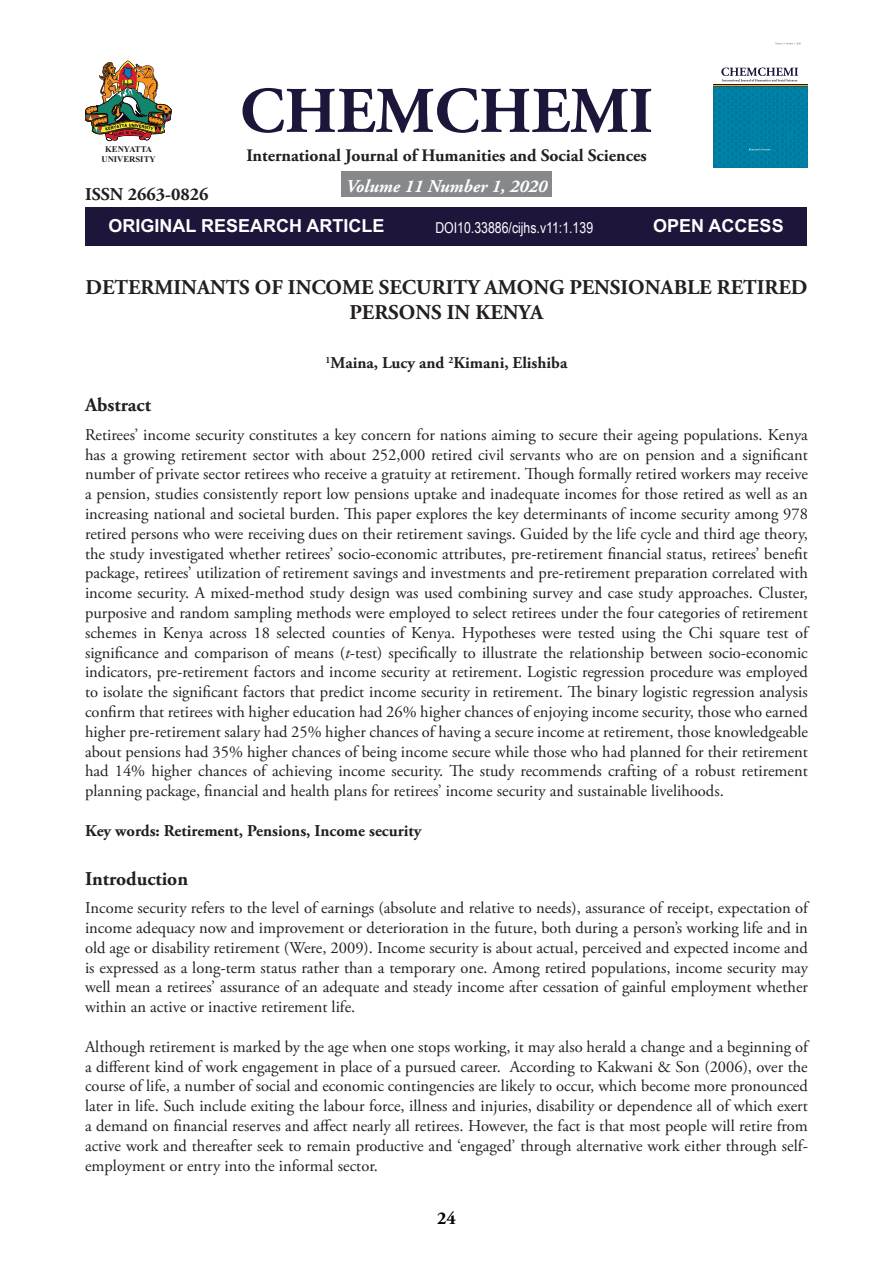
<style>
.page{position:relative;width:893px;height:1263px;background:#fff}
.page>*{position:absolute;margin:0;border:0;box-sizing:border-box;transform-origin:0 0}
.t1{font:700 64.95px "Adobe Garamond Pro";color:#1e153b}
.AT{font:700 21px/25.2px "Adobe Garamond Pro";color:#231f20;text-align:center}
.t2{font:700 19.5px "Adobe Garamond Pro";color:#231f20}
.t3{font:700 18px "Arial";color:#fff}
.t4{font:italic 700 18px "Adobe Garamond Pro";color:#fff}
.t5{font:700 18px "Adobe Garamond Pro";color:#231f20}
.t6{font:700 18px "Adobe Garamond Pro";color:#000}
.t7{font:700 17.55px "Adobe Garamond Pro";color:#231f20}
.t8{font:16.5px/19.8px "Adobe Garamond Pro";color:#231f20;text-align:justify}
.AU{font:700 16.5px "Adobe Garamond Pro";color:#231f20}
.t9{font:15px "Arial Narrow";color:#fff}
.t10{font:700 8.7px/10.4px "Times New Roman";color:#231f20;text-align:center}
.s1{font-style:italic}
</style>
<div class="page">
<div style="left:341px;top:171px;width:211px;height:26px;background:#86888b"></div>
<img style="left:85px;top:60px;width:87px;height:81px">
<div style="left:85px;top:207px;width:722px;height:38px;background:#1e153b"></div>
<svg style="left:775px;top:43px;width:26px;height:2px"></svg>
<svg style="left:713px;top:68px;width:95px;height:100px;background:#258ba8"></svg>
<p class="t10" style="left:101px;top:143px;width:56px">KENYATTA<br>UNIVERSITY</p>
<p class="t5" style="left:85px;top:184px;width:125px">ISSN 2663-0826</p>
<p class="t1" style="left:240px;top:73px;width:415px">CHEMCHEMI</p>
<p class="t7" style="left:246px;top:146px;width:402px">International Journal of Humanities and Social Sciences</p>
<p class="t4" style="left:346px;top:175px;width:203px">Volume 11 Number 1, 2020</p>
<p class="t3" style="left:109px;top:213px;width:278px">ORIGINAL RESEARCH ARTICLE</p>
<p class="t3" style="left:653px;top:213px;width:132px">OPEN ACCESS</p>
<p class="t9" style="left:435px;top:217px;width:159px">DOI10.33886/cijhs.v11:1.139</p>
<p class="AT" style="left:85px;top:275px;width:724px">DETERMINANTS OF INCOME SECURITY AMONG PENSIONABLE RETIRED<br>PERSONS IN KENYA</p>
<p class="AU" style="left:326px;top:353px;width:243px"><sup>1</sup>Maina, Lucy and <sup>2</sup>Kimani, Elishiba</p>
<p class="t2" style="left:85px;top:394px;width:67px">Abstract</p>
<p class="t8" style="left:85px;top:425px;width:724px">Retirees’ income security constitutes a key concern for nations aiming to secure their ageing populations. Kenya has a growing retirement sector with about 252,000 retired civil servants who are on pension and a significant number of private sector retirees who receive a gratuity at retirement. Though formally retired workers may receive a pension, studies consistently report low pensions uptake and inadequate incomes for those retired as well as an increasing national and societal burden. This paper explores the key determinants of income security among 978 retired persons who were receiving dues on their retirement savings. Guided by the life cycle and third age theory, the study investigated whether retirees’ socio-economic attributes, pre-retirement financial status, retirees’ benefit package, retirees’ utilization of retirement savings and investments and pre-retirement preparation correlated with income security. A mixed-method study design was used combining survey and case study approaches. Cluster, purposive and random sampling methods were employed to select retirees under the four categories of retirement schemes in Kenya across 18 selected counties of Kenya. Hypotheses were tested using the Chi square test of significance and comparison of means (<span class="s1">t</span>-test) specifically to illustrate the relationship between socio-economic indicators, pre-retirement factors and income security at retirement. Logistic regression procedure was employed to isolate the significant factors that predict income security in retirement. The binary logistic regression analysis confirm that retirees with higher education had 26% higher chances of enjoying income security, those who earned higher pre-retirement salary had 25% higher chances of having a secure income at retirement, those knowledgeable about pensions had 35% higher chances of being income secure while those who had planned for their retirement had 14% higher chances of achieving income security. The study recommends crafting of a robust retirement planning package, financial and health plans for retirees’ income security and sustainable livelihoods.</p>
<p class="AU" style="left:85px;top:821px;width:338px">Key words: Retirement, Pensions, Income security</p>
<h1 class="t2" style="left:85px;top:867px;width:105px">Introduction</h1>
<p class="t8" style="left:85px;top:899px;width:724px">Income security refers to the level of earnings (absolute and relative to needs), assurance of receipt, expectation of income adequacy now and improvement or deterioration in the future, both during a person’s working life and in old age or disability retirement (Were, 2009). Income security is about actual, perceived and expected income and is expressed as a long-term status rather than a temporary one. Among retired populations, income security may well mean a retirees’ assurance of an adequate and steady income after cessation of gainful employment whether within an active or inactive retirement life.</p>
<p class="t8" style="left:85px;top:1037px;width:724px">Although retirement is marked by the age when one stops working, it may also herald a change and a beginning of a different kind of work engagement in place of a pursued career. According to Kakwani &amp; Son (2006), over the course of life, a number of social and economic contingencies are likely to occur, which become more pronounced later in life. Such include exiting the labour force, illness and injuries, disability or dependence all of which exert a demand on financial reserves and affect nearly all retirees. However, the fact is that most people will retire from active work and thereafter seek to remain productive and ‘engaged’ through alternative work either through self&shy;employment or entry into the informal sector.</p>
<p class="t6" style="left:437px;top:1208px;width:20px">24</p>
</div>
